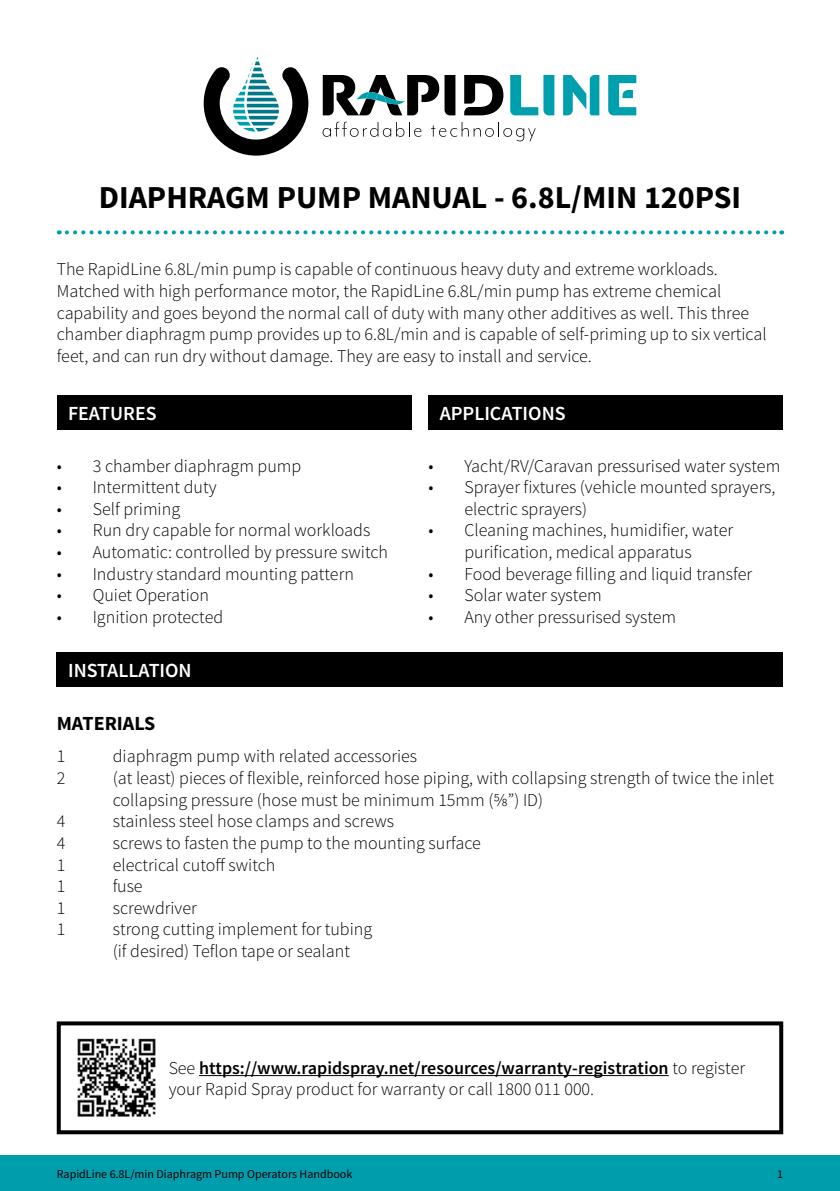
<style>
.page{position:relative;width:840px;height:1191px;background:#fff}
.page>*{position:absolute;margin:0;border:0;box-sizing:border-box;transform-origin:0 0}
.t1{font:700 32px "Source Sans Pro";color:#000}
.t2{font:600 20px "Source Sans Pro";color:#fff}
.t3{font:700 20px "Source Sans Pro";color:#000}
.t4{font:300 18px/21.6px "Source Sans Pro";color:#000}
.t5{font:12px "Source Sans Pro";color:#000}
.s1{font-weight:600}
</style>
<div class="page">
<svg style="left:322px;top:122px;width:99px;height:15px"></svg>
<svg style="left:431px;top:122px;width:104px;height:19px"></svg>
<svg style="left:464px;top:75px;width:39px;height:40px"></svg>
<svg style="left:510px;top:75px;width:44px;height:40px"></svg>
<svg style="left:563px;top:75px;width:36px;height:40px"></svg>
<svg style="left:608px;top:75px;width:28px;height:40px"></svg>
<svg style="left:322px;top:75px;width:133px;height:40px"></svg>
<svg style="left:203px;top:57px;width:105px;height:99px"></svg>
<div style="left:0;top:1155px;width:839px;height:36px;background:#009dad"></div>
<svg style="left:67px;top:230px;width:714px;height:4px"></svg>
<div style="left:57px;top:396px;width:354px;height:34px;background:#000"></div>
<div style="left:428px;top:396px;width:354px;height:34px;background:#000"></div>
<div style="left:57px;top:652px;width:725px;height:34px;background:#000"></div>
<hr style="left:199px;top:1075px;width:469px;height:1px;background:#000">
<div style="left:57px;top:1021px;width:725px;height:113px;border:4px solid #000"></div>
<img style="left:77px;top:1038px;width:79px;height:79px">
<p class="t1" style="left:99px;top:177px;width:643px">DIAPHRAGM PUMP MANUAL - 6.8L/MIN 120PSI</p>
<p class="t4" style="left:57px;top:259px;width:711px">The RapidLine 6.8L/min pump is capable of continuous heavy duty and extreme workloads.<br>Matched with high performance motor, the RapidLine 6.8L/min pump has extreme chemical capability and goes beyond the normal call of duty with many other additives as well. This three chamber diaphragm pump provides up to 6.8L/min and is capable of self-priming up to six vertical feet, and can run dry without damage. They are easy to install and service.</p>
<p class="t2" style="left:68px;top:401px;width:90px">FEATURES</p>
<p class="t4" style="left:57px;top:455px;width:246px">• 3 chamber diaphragm pump</p>
<p class="t4" style="left:57px;top:476px;width:161px">• Intermittent duty</p>
<p class="t4" style="left:57px;top:498px;width:125px">• Self priming</p>
<p class="t4" style="left:57px;top:520px;width:315px">• Run dry capable for normal workloads</p>
<p class="t4" style="left:57px;top:541px;width:332px">• Automatic: controlled by pressure switch</p>
<p class="t4" style="left:57px;top:563px;width:298px">• Industry standard mounting pattern</p>
<p class="t4" style="left:57px;top:584px;width:154px">• Quiet Operation</p>
<p class="t4" style="left:57px;top:606px;width:168px">• Ignition protected</p>
<p class="t2" style="left:68px;top:658px;width:125px">INSTALLATION</p>
<p class="t3" style="left:57px;top:710px;width:100px">MATERIALS</p>
<p class="t2" style="left:439px;top:401px;width:127px">APPLICATIONS</p>
<p class="t4" style="left:428px;top:455px;width:353px">• Yacht/RV/Caravan pressurised water system</p>
<p class="t4" style="left:464px;top:476px;width:312px;text-indent:-36px">• Sprayer fixtures (vehicle mounted sprayers, electric sprayers)</p>
<p class="t4" style="left:428px;top:520px;width:306px;text-align:center">• Cleaning machines, humidifier, water purification, medical apparatus</p>
<p class="t4" style="left:428px;top:563px;width:325px">• Food beverage filling and liquid transfer</p>
<p class="t4" style="left:428px;top:584px;width:175px">• Solar water system</p>
<p class="t4" style="left:428px;top:606px;width:249px">• Any other pressurised system</p>
<p class="t4" style="left:57px;top:746px;width:10px">1</p>
<p class="t4" style="left:113px;top:746px;width:306px">diaphragm pump with related accessories</p>
<p class="t4" style="left:57px;top:767px;width:10px">2</p>
<p class="t4" style="left:113px;top:767px;width:662px">(at least) pieces of flexible, reinforced hose piping, with collapsing strength of twice the inlet collapsing pressure (hose must be minimum 15mm (5/8”) ID)</p>
<p class="t4" style="left:57px;top:810px;width:10px">4</p>
<p class="t4" style="left:113px;top:810px;width:282px">stainless steel hose clamps and screws</p>
<p class="t4" style="left:57px;top:832px;width:10px">4</p>
<p class="t4" style="left:113px;top:832px;width:369px">screws to fasten the pump to the mounting surface</p>
<p class="t4" style="left:57px;top:854px;width:10px">1</p>
<p class="t4" style="left:113px;top:854px;width:164px">electrical cutoff switch</p>
<p class="t4" style="left:57px;top:875px;width:10px">1</p>
<p class="t4" style="left:113px;top:875px;width:31px">fuse</p>
<p class="t4" style="left:57px;top:897px;width:10px">1</p>
<p class="t4" style="left:113px;top:897px;width:85px">screwdriver</p>
<p class="t4" style="left:57px;top:918px;width:10px">1</p>
<p class="t4" style="left:113px;top:918px;width:261px">strong cutting implement for tubing</p>
<p class="t4" style="left:113px;top:940px;width:239px">(if desired) Teflon tape or sealant</p>
<p class="t4" style="left:168px;top:1057px;width:577px">See <span class="s1">https://www.rapidspray.net/resources/warranty-registration</span> to register your Rapid Spray product for warranty or call 1800 011 000.</p>
<p class="t5" style="left:57px;top:1166px;width:297px">RapidLine 6.8L/min Diaphragm Pump Operators Handbook</p>
<p class="t5" style="left:776px;top:1166px;width:7px">1</p>
</div>
